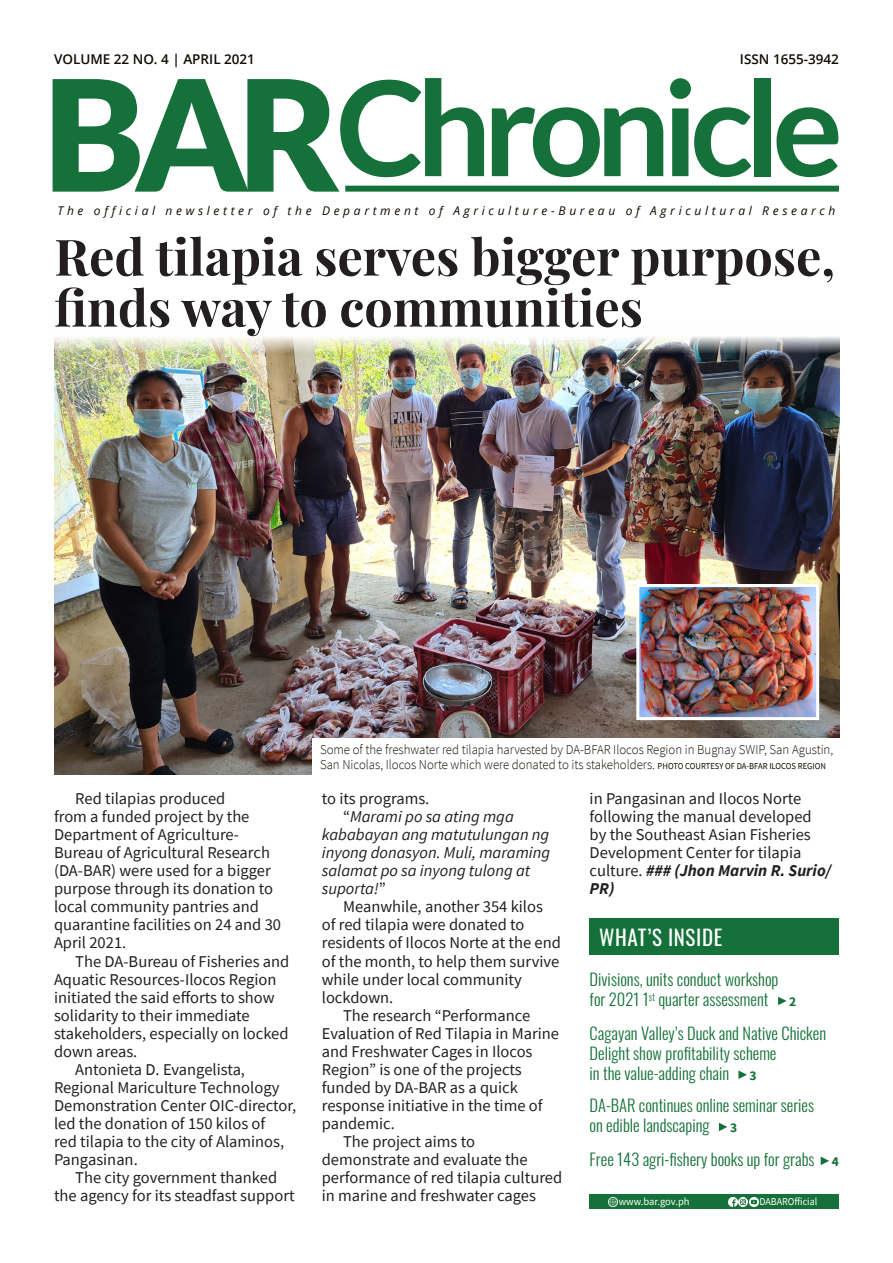
<style>
.page{position:relative;width:893px;height:1263px;background:#fff}
.page>*{position:absolute;margin:0;border:0;box-sizing:border-box;transform-origin:0 0}
.Captions{font:900 154.5px "Lato";color:#157139}
.Captions-2{font:700 132px "Lato";letter-spacing:-.06em;color:#157139}
.Headline{font:700 50.25px/51px "Playfair Display";color:#231f20}
.Contents{font:21px "Oswald";letter-spacing:.03em;color:#fff}
.t1{font:16.5px/18px "Source Sans Pro";color:#231f20}
.Contents-2{font:300 16.5px/19.8px "Oswald";color:#157139}
.t2{font:italic 16.5px/18px "Source Sans Pro";color:#231f20}
.Captions-3{font:300 13.5px/15px "Source Sans Pro";color:#100b00;scale:.95 1}
.t3{font:600 13.5px "Open Sans";color:#100b00}
.Contents-3{font:700 13.5px "Source Sans Pro";color:#157139}
.t4{font:italic 12px "Open Sans";letter-spacing:.305em;color:#100b00}
.t5{font:10.5px "Source Sans Pro";color:#fff}
.t6{font:10.5px "Source Sans Pro";color:#fff;scale:.95 1}
.s1{font-weight:400;font-size:9px}
.s2{font-style:normal}
.s3{font-weight:700;font-style:italic}
</style>
<div class="page">
<div style="left:590px;top:918px;width:249px;height:36px;background:#157139"></div>
<svg style="left:778px;top:997px;width:9px;height:8px"></svg>
<svg style="left:738px;top:1070px;width:9px;height:9px"></svg>
<svg style="left:719px;top:1123px;width:8px;height:8px"></svg>
<svg style="left:821px;top:1156px;width:8px;height:9px"></svg>
<div style="left:590px;top:1194px;width:249px;height:15px;background:#157139"></div>
<svg style="left:609px;top:1197px;width:9px;height:9px"></svg>
<svg style="left:728px;top:1197px;width:30px;height:9px"></svg>
<div style="left:345px;top:186px;width:494px;height:6px;background:#157139"></div>
<img style="left:54px;top:336px;width:785px;height:438px">
<div style="left:313px;top:738px;width:551px;height:44px;background:#fff"></div>
<img style="left:640px;top:588px;width:175px;height:128px">
<div style="left:636px;top:584px;width:183px;height:136px;border:3px solid #fff"></div>
<p class="t3" style="left:54px;top:50px;width:203px">VOLUME 22 NO. 4 | APRIL 2021</p>
<p class="t3" style="left:740px;top:50px;width:101px">ISSN 1655-3942</p>
<p class="Captions" style="left:43px;top:45px;width:299px">BAR</p>
<p class="Captions-2" style="left:336px;top:52px;width:508px">Chronicle</p>
<p class="t4" style="left:57px;top:202px;width:780px">The official newsletter of the Department of Agriculture-Bureau of Agricultural Research</p>
<p class="Headline" style="left:54px;top:227px;width:782px">Red tilapia serves bigger purpose, finds way to communities</p>
<p class="t1" style="left:54px;top:790px;width:229px;text-indent:21px">Red tilapias produced<br>from a funded project by the<br>Department of Agriculture-<br>Bureau of Agricultural Research (DA-BAR) were used for a bigger purpose through its donation to local community pantries and quarantine facilities on 24 and 30<br>April 2021.</p>
<p class="t1" style="left:54px;top:952px;width:237px;text-indent:21px">The DA-Bureau of Fisheries and<br>Aquatic Resources-Ilocos Region initiated the said efforts to show solidarity to their immediate stakeholders, especially on locked down areas.</p>
<p class="t1" style="left:54px;top:1060px;width:244px;text-indent:21px">Antonieta D. Evangelista,<br>Regional Mariculture Technology<br>Demonstration Center OIC-director, led the donation of 150 kilos of<br>red tilapia to the city of Alaminos,<br>Pangasinan.</p>
<p class="t1" style="left:54px;top:1168px;width:242px;text-align:center">The city government thanked<br>the agency for its steadfast support</p>
<p class="Captions-3" style="left:320px;top:742px;width:542px">Some of the freshwater red tilapia harvested by DA-BFAR Ilocos Region in Bugnay SWIP, San Agustin,<br>San Nicolas, Ilocos Norte which were donated to its stakeholders. <span class="s1">PHOTO COURTESY OF DA-BFAR ILOCOS REGION</span></p>
<p class="t1" style="left:322px;top:790px;width:109px">to its programs.</p>
<p class="t2" style="left:322px;top:808px;width:230px;text-indent:21px"><span class="s2">“</span>Marami po sa ating mga kababayan ang matutulungan ng inyong donasyon. Muli, maraming salamat po sa inyong tulong at suporta!<span class="s2">”</span></p>
<p class="t1" style="left:322px;top:898px;width:241px;text-indent:21px">Meanwhile, another 354 kilos<br>of red tilapia were donated to residents of Ilocos Norte at the end of the month, to help them survive while under local community lockdown.</p>
<p class="t1" style="left:322px;top:1006px;width:239px;text-indent:21px">The research “Performance<br>Evaluation of Red Tilapia in Marine and Freshwater Cages in Ilocos<br>Region” is one of the projects funded by DA-BAR as a quick response initiative in the time of pandemic.</p>
<p class="t1" style="left:322px;top:1132px;width:242px;text-indent:21px">The project aims to demonstrate and evaluate the performance of red tilapia cultured in marine and freshwater cages</p>
<p class="t1" style="left:590px;top:790px;width:243px">in Pangasinan and Ilocos Norte following the manual developed by the Southeast Asian Fisheries<br>Development Center for tilapia culture. <span class="s3">### (Jhon Marvin R. Surio/<br>PR)</span></p>
<p class="Contents" style="left:599px;top:919px;width:125px">WHAT’S INSIDE</p>
<p class="Contents-2" style="left:590px;top:968px;width:190px">Divisions, units conduct workshop for 2021 1<sup>st</sup> quarter assessment</p>
<p class="Contents-3" style="left:789px;top:992px;width:9px">2</p>
<p class="Contents-2" style="left:590px;top:1022px;width:238px">Cagayan Valley’s Duck and Native Chicken<br>Delight show profitability scheme<br>in the value-adding chain</p>
<p class="Contents-3" style="left:750px;top:1066px;width:9px">3</p>
<p class="Contents-2" style="left:590px;top:1094px;width:226px">DA-BAR continues online seminar series on edible landscaping</p>
<p class="Contents-3" style="left:730px;top:1118px;width:9px">3</p>
<p class="Contents-2" style="left:590px;top:1148px;width:226px">Free 143 agri-fishery books up for grabs</p>
<p class="Contents-3" style="left:832px;top:1152px;width:9px">4</p>
<p class="t5" style="left:619px;top:1195px;width:72px">www.bar.gov.ph</p>
<p class="t6" style="left:759px;top:1195px;width:62px">DABAROfficial</p>
</div>
